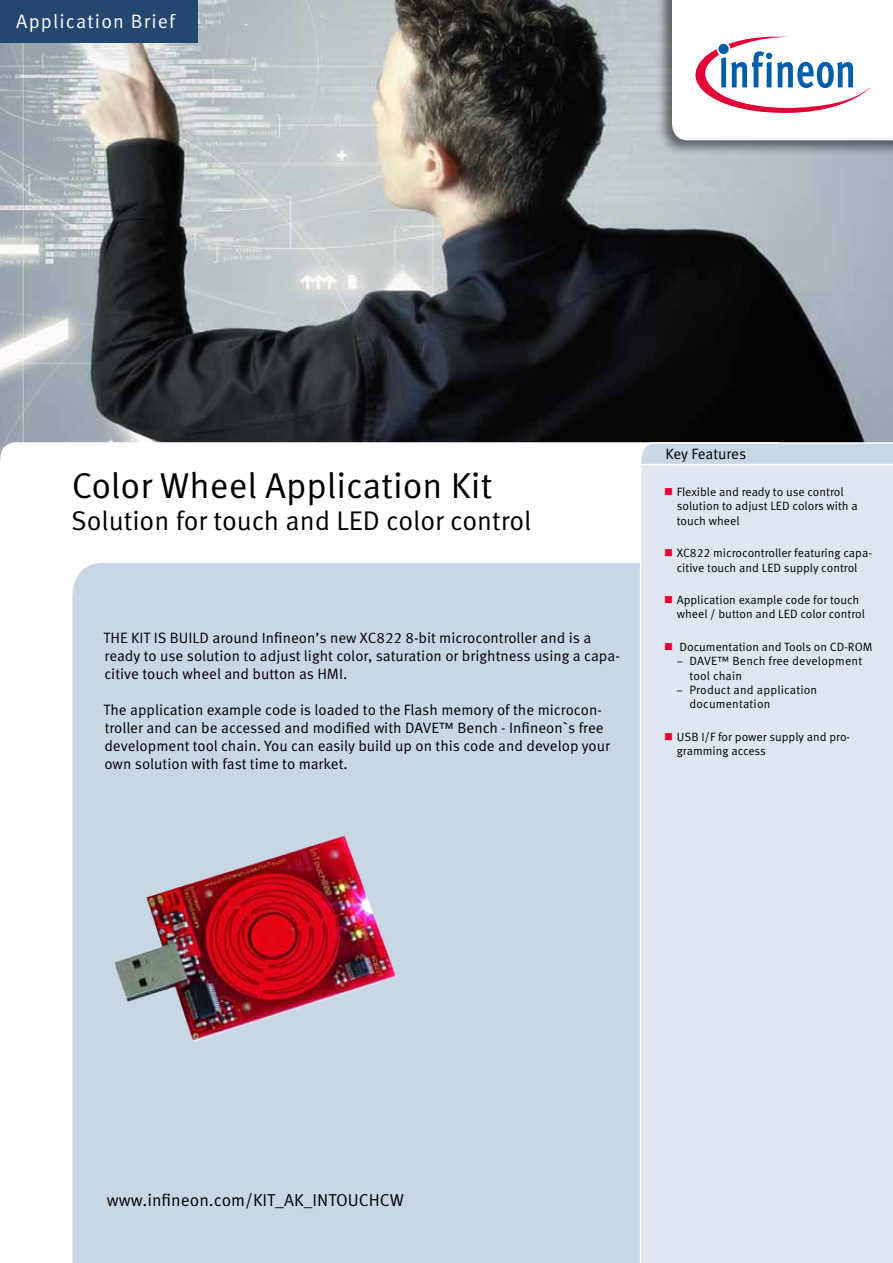
<style>
.page{position:relative;width:893px;height:1263px;background:#fff}
.page>*{position:absolute;margin:0;border:0;box-sizing:border-box;transform-origin:0 0}
.t1{font:36px "Infineon Meta";color:#000}
.t2{font:27px "Infineon Meta";color:#000}
.t3{font:19.5px "Infineon Meta";letter-spacing:.06em;color:#fff}
.t4{font:17.25px "Infineon Meta";color:#000}
.t5{font:15px/18px "Infineon Meta";color:#000}
.t6{font:12px/14.4px "Infineon Meta";color:#000}
.s1{font-family:"Myriad Pro"}
</style>
<div class="page">
<img style="left:0;top:0;width:893px;height:442px">
<div style="left:72px;top:562px;width:568px;height:701px;background:#c9d7e5"></div>
<img style="left:104px;top:808px;width:310px;height:273px">
<svg style="left:639px;top:441px;width:254px;height:23px;background:#c4d1dd"></svg>
<div style="left:641px;top:465px;width:252px;height:798px;background:#dee7ef"></div>
<div style="left:656px;top:0;width:237px;height:155px;background:#000;opacity:.5"></div>
<svg style="left:672px;top:0;width:221px;height:140px"></svg>
<div style="left:0;top:0;width:198px;height:43px;background:#23476e"></div>
<svg style="left:665px;top:488px;width:7px;height:7px"></svg>
<svg style="left:665px;top:549px;width:7px;height:7px"></svg>
<svg style="left:665px;top:596px;width:7px;height:7px"></svg>
<svg style="left:665px;top:643px;width:7px;height:7px"></svg>
<svg style="left:665px;top:733px;width:7px;height:7px"></svg>
<h3 class="t3" style="left:16px;top:10px;width:160px">Application Brief</h3>
<h1 class="t1" style="left:72px;top:463px;width:422px">Color Wheel Application Kit</h1>
<h2 class="t2" style="left:71px;top:504px;width:462px">Solution for touch and LED color control</h2>
<p class="t5" style="left:103px;top:629px;width:518px">THE KIT IS BUILD around Infineon’s new XC822 8-bit microcontroller and is a ready to use solution to adjust light color, saturation or brightness using a capa&shy;citive touch wheel and button as HMI.</p>
<p class="t5" style="left:103px;top:701px;width:508px">The application example code is loaded to the Flash memory of the microcon&shy;troller and can be accessed and modified with DAVE™ Bench - Infineon`s free development tool chain. You can easily build up on this code and develop your own solution with fast time to market.</p>
<p class="t5" style="left:665px;top:445px;width:82px">Key Features</p>
<p class="t6" style="left:677px;top:485px;width:183px">Flexible and ready to use control solution to adjust LED colors with a touch wheel</p>
<p class="t6" style="left:677px;top:546px;width:197px">XC822 microcontroller featuring capa&shy;citive touch and LED supply control</p>
<p class="t6" style="left:677px;top:593px;width:190px">Application example code for touch wheel / button and LED color control</p>
<p class="t6" style="left:679px;top:639px;width:194px">Documentation and Tools on CD-ROM</p>
<p class="t6" style="left:689px;top:654px;width:174px;text-indent:-13px"><span class="s1">–</span> DAVE™ Bench free development tool chain</p>
<p class="t6" style="left:689px;top:683px;width:129px;text-indent:-13px"><span class="s1">–</span> Product and application documentation</p>
<p class="t6" style="left:677px;top:729px;width:175px">USB I/F for power supply and pro&shy;gramming access</p>
<p class="t4" style="left:107px;top:1189px;width:299px">www.infineon.com/KIT_AK_INTOUCHCW</p>
</div>
